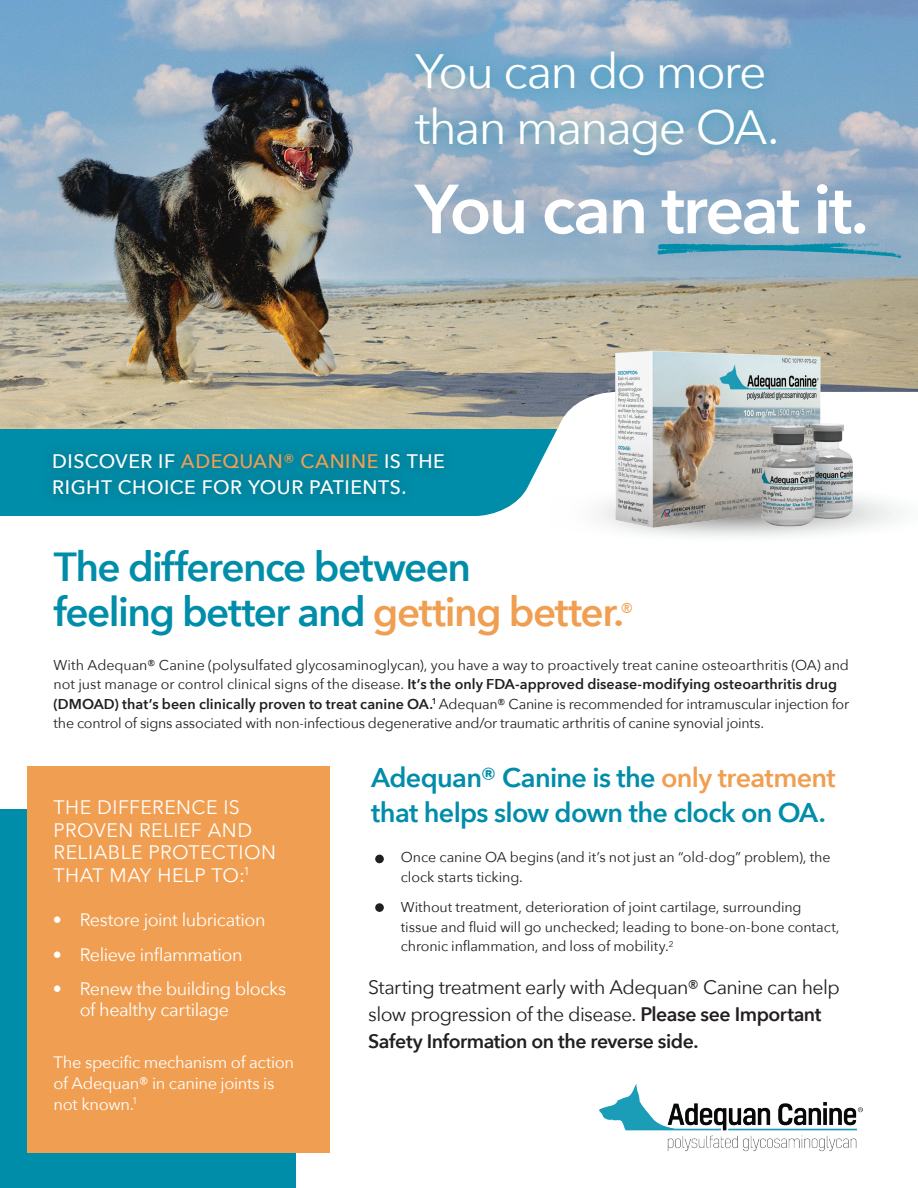
<style>
.page{position:relative;width:918px;height:1188px;background:#fff}
.page>*{position:absolute;margin:0;border:0;box-sizing:border-box;transform-origin:0 0}
.t1{font:600 68.7px "Avenir Next";letter-spacing:-.04em;color:#fff}
.t2{font:48px/56.4px "Avenir Next";letter-spacing:-.04em;color:#fff}
.t3{font:600 40.5px/45.9px "Avenir Next";letter-spacing:-.04em;color:#008da9}
.t4{font:600 27px/34.5px "Avenir Next";letter-spacing:-.025em;color:#008da9}
.t5{font:22.5px "Avenir Next";color:#f09f52}
.t6{font:19.5px/27px "Avenir Next";letter-spacing:-.03em;color:#231f20}
.t7{font:19.5px/22.5px "Avenir Next";letter-spacing:.025em;color:#fff}
.t8{font:500 19.5px/25.5px "Avenir Next";letter-spacing:.025em;color:#fff}
.t9{font:18px/21px "Avenir Next";letter-spacing:-.025em;color:#fff}
.t10{font:16.5px/21px "Avenir Next";letter-spacing:-.02em;color:#fff}
.t11{font:14.25px/19.5px "Avenir Next";letter-spacing:-.01em;color:#231f20}
.s1{color:#f09f52}
.s2{font-weight:600}
</style>
<div class="page">
<img style="left:0;top:0;width:918px;height:430px">
<div style="left:0;top:809px;width:296px;height:379px;background:#008da9"></div>
<div style="left:27px;top:766px;width:302px;height:386px;background:#f09f52"></div>
<div style="left:402px;top:38px;width:388px;height:132px;background:#008da9;opacity:.6"></div>
<div style="left:375px;top:855px;width:9px;height:8px;background:#231f20;border-radius:50%"></div>
<div style="left:375px;top:903px;width:9px;height:9px;background:#231f20;border-radius:50%"></div>
<img style="left:599px;top:1084px;width:264px;height:68px">
<svg style="left:657px;top:243px;width:247px;height:15px;background:#55a0b9"></svg>
<div style="left:0;top:430px;width:584px;height:86px;background:#008da9"></div>
<div style="left:39px;top:440px;width:418px;height:69px;background:#0187a2"></div>
<svg style="left:281px;top:392px;width:637px;height:124px"></svg>
<img style="left:878px;top:480px;width:40px;height:45px">
<img style="left:532px;top:318px;width:346px;height:219px">
<h2 class="t2" style="left:415px;top:41px;width:366px">You can do more than manage OA.</h2>
<h1 class="t1" style="left:415px;top:150px;width:455px">You can treat it.</h1>
<h3 class="t8" style="left:52px;top:448px;width:394px">DISCOVER IF <span class="s1">ADEQUAN® CANINE</span> IS THE<br>RIGHT CHOICE FOR YOUR PATIENTS.</h3>
<h3 class="t3" style="left:54px;top:542px;width:572px">The difference between<br>feeling better and <span class="s1">getting better.</span></h3>
<h3 class="t5" style="left:620px;top:593px;width:15px">®</h3>
<p class="t11" style="left:54px;top:654px;width:797px">With Adequan® Canine (polysulfated glycosaminoglycan), you have a way to proactively treat canine osteoarthritis (OA) and not just manage or control clinical signs of the disease. <span class="s2">It’s the only FDA-approved disease-modifying osteoarthritis drug (DMOAD) that’s been clinically proven to treat canine OA.</span><sup>1</sup> Adequan® Canine is recommended for intramuscular injection for the control of signs associated with non-infectious degenerative and/or traumatic arthritis of canine synovial joints.</p>
<h3 class="t4" style="left:371px;top:760px;width:466px">Adequan® Canine is the <span class="s1">only treatment </span>that helps slow down the clock on OA.</h3>
<p class="t11" style="left:401px;top:847px;width:431px">Once canine OA begins (and it’s not just an “old-dog” problem), the clock starts ticking.</p>
<p class="t11" style="left:401px;top:897px;width:440px">Without treatment, deterioration of joint cartilage, surrounding tissue and fluid will go unchecked; leading to bone-on-bone contact, chronic inflammation, and loss of mobility.<sup>2</sup></p>
<h3 class="t7" style="left:54px;top:796px;width:224px">THE DIFFERENCE IS<br>PROVEN RELIEF AND<br>RELIABLE PROTECTION<br>THAT MAY HELP TO:<sup>1</sup></h3>
<p class="t9" style="left:53px;top:909px;width:214px">• Restore joint lubrication</p>
<p class="t9" style="left:53px;top:943px;width:191px">• Relieve inflammation</p>
<p class="t9" style="left:80px;top:978px;width:208px;text-indent:-27px">• Renew the building blocks of healthy cartilage</p>
<h3 class="t6" style="left:368px;top:973px;width:473px">Starting treatment early with Adequan® Canine can help slow progression of the disease. <span class="s2">Please see Important<br>Safety Information on the reverse side.</span></h3>
<p class="t10" style="left:54px;top:1051px;width:242px">The specific mechanism of action of Adequan® in canine joints is not known.<sup>1</sup></p>
</div>
